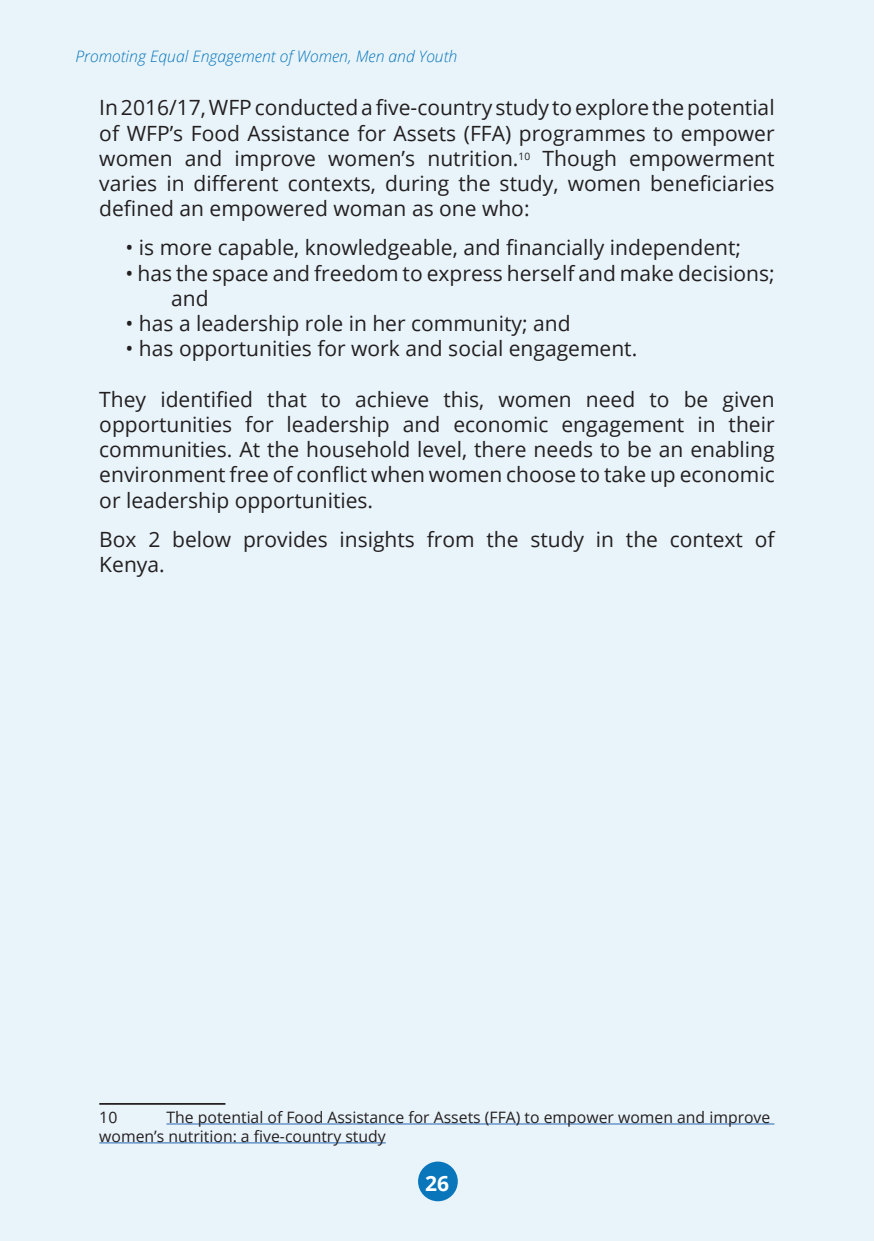
<style>
.page{position:relative;width:874px;height:1241px;background:#fff}
.page>*{position:absolute;margin:0;border:0;box-sizing:border-box;transform-origin:0 0}
.t1{font:21px/25.2px "Open Sans";color:#231f20;text-align:justify}
.t2{font:700 21px "Open Sans";color:#fff}
.t3{font:15.75px/18.9px "Open Sans";color:#231f20}
.t4{font:italic 300 15.75px "Open Sans";color:#0976bb}
</style>
<div class="page">
<div style="left:0;top:0;width:873px;height:1240px;background:#e8f4fa"></div>
<div style="left:418px;top:1161px;width:39px;height:39px;background:#0976bb;border-radius:50%"></div>
<hr style="left:99px;top:1102px;width:126px;height:2px;background:#231f20">
<hr style="left:166px;top:1123px;width:608px;height:1px;background:#2865b1">
<hr style="left:99px;top:1142px;width:286px;height:1px;background:#2865b1">
<p class="t4" style="left:75px;top:45px;width:383px">Promoting Equal Engagement of Women, Men and Youth</p>
<p class="t1" style="left:99px;top:95px;width:676px">In 2016/17, WFP conducted a five-country study to explore the potential of WFP’s Food Assistance for Assets (FFA) programmes to empower women and improve women’s nutrition.<sup>10</sup> Though empowerment varies in different contexts, during the study, women beneficiaries defined an empowered woman as one who:</p>
<p class="t1" style="left:125px;top:235px;width:616px">• is more capable, knowledgeable, and financially independent;</p>
<p class="t1" style="left:171px;top:260px;width:604px;text-indent:-46px">• has the space and freedom to express herself and make decisions; and</p>
<p class="t1" style="left:125px;top:310px;width:446px">• has a leadership role in her community; and</p>
<p class="t1" style="left:125px;top:335px;width:513px">• has opportunities for work and social engagement.</p>
<p class="t1" style="left:99px;top:386px;width:676px">They identified that to achieve this, women need to be given opportunities for leadership and economic engagement in their communities. At the household level, there needs to be an enabling environment free of conflict when women choose to take up economic or leadership opportunities.</p>
<p class="t1" style="left:99px;top:526px;width:676px">Box 2 below provides insights from the study in the context of<br>Kenya.</p>
<p class="t3" style="left:99px;top:1106px;width:672px;text-indent:67px">The potential of Food Assistance for Assets (FFA) to empower women and improve women’s nutrition: a five-country study</p>
<p class="t3" style="left:99px;top:1106px;width:20px">10</p>
<p class="t2" style="left:425px;top:1167px;width:25px">26</p>
</div>
